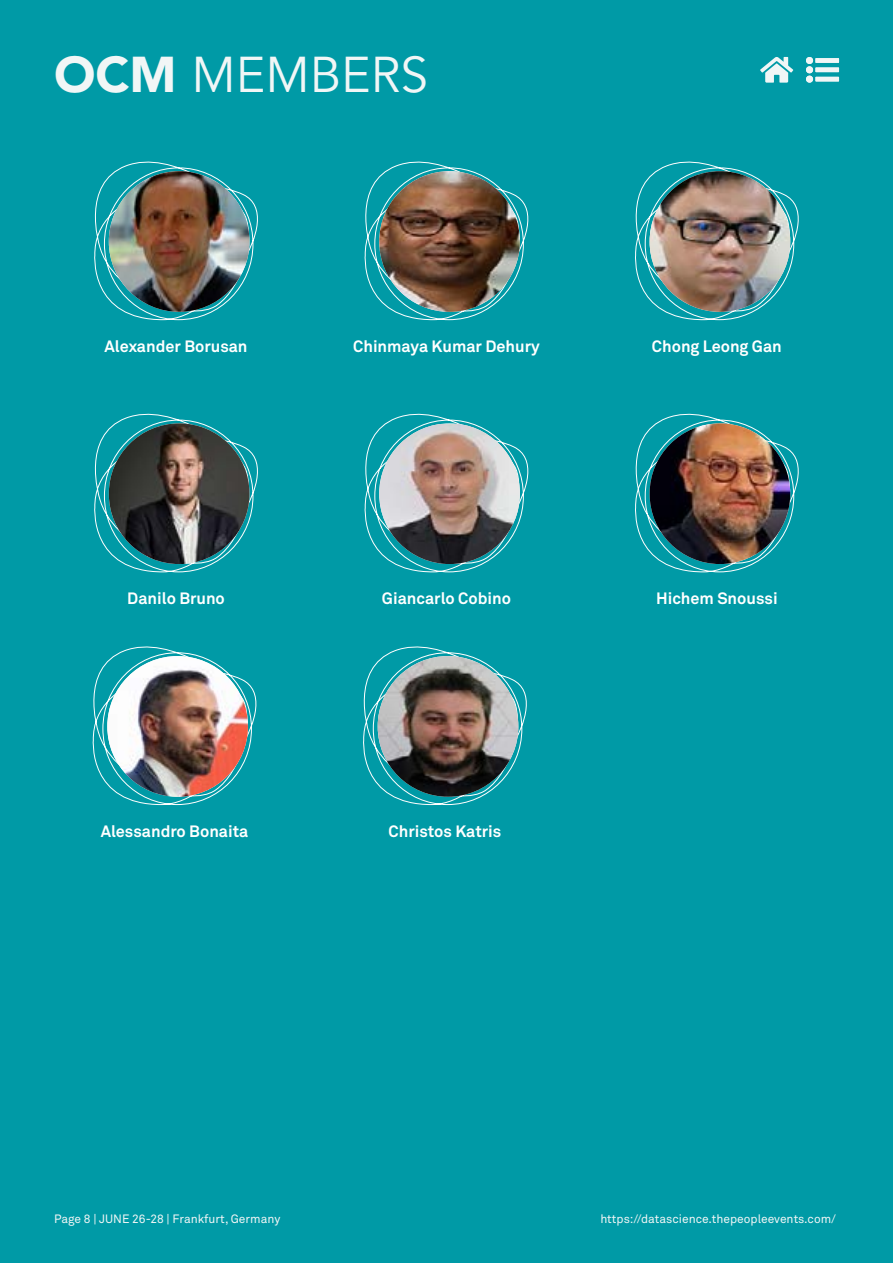
<style>
.page{position:relative;width:893px;height:1263px;background:#009aa6}
.page>*{position:absolute;margin:0;border:0;box-sizing:border-box;transform-origin:0 0}
.t1{font:49.8px "Avenir LT Std";color:#f1f6f6}
.t2{font:700 16.2px "Akkurat Pro";color:#fff}
.t3{font:12px "Akkurat Pro";color:#f1f6f6}
.s1{font-weight:900}
</style>
<div class="page">
<svg style="left:94px;top:161px;width:164px;height:160px"></svg>
<img style="left:109px;top:171px;width:140px;height:141px;border-radius:70px">
<svg style="left:635px;top:161px;width:164px;height:160px"></svg>
<img style="left:650px;top:171px;width:140px;height:141px;border-radius:70px">
<svg style="left:364px;top:161px;width:165px;height:160px"></svg>
<img style="left:379px;top:171px;width:141px;height:141px;border-radius:70px">
<svg style="left:94px;top:413px;width:164px;height:160px"></svg>
<img style="left:109px;top:423px;width:140px;height:141px;border-radius:70px">
<svg style="left:635px;top:413px;width:164px;height:160px"></svg>
<img style="left:650px;top:423px;width:140px;height:141px;border-radius:70px">
<svg style="left:364px;top:413px;width:165px;height:160px"></svg>
<img style="left:379px;top:424px;width:141px;height:140px">
<svg style="left:92px;top:646px;width:165px;height:160px"></svg>
<img style="left:107px;top:656px;width:141px;height:141px;border-radius:70px">
<svg style="left:363px;top:646px;width:164px;height:160px"></svg>
<img style="left:378px;top:656px;width:140px;height:141px;border-radius:70px">
<svg style="left:760px;top:57px;width:33px;height:26px"></svg>
<svg style="left:806px;top:57px;width:33px;height:26px"></svg>
<div style="left:806px;top:57px;width:7px;height:7px;background:#f1f6f6;border-radius:50%"></div>
<div style="left:806px;top:76px;width:7px;height:7px;background:#f1f6f6;border-radius:50%"></div>
<div style="left:806px;top:66px;width:7px;height:7px;background:#f1f6f6;border-radius:50%"></div>
<h1 class="t1" style="left:54px;top:46px;width:376px"><span class="s1">OCM</span> MEMBERS</h1>
<p class="t2" style="left:105px;top:336px;width:144px">Alexander Borusan</p>
<p class="t2" style="left:353px;top:336px;width:188px">Chinmaya Kumar Dehury</p>
<p class="t2" style="left:652px;top:336px;width:131px">Chong Leong Gan</p>
<p class="t2" style="left:127px;top:588px;width:99px">Danilo Bruno</p>
<p class="t2" style="left:382px;top:588px;width:131px">Giancarlo Cobino</p>
<p class="t2" style="left:656px;top:588px;width:123px">Hichem Snoussi</p>
<p class="t2" style="left:101px;top:821px;width:149px">Alessandro Bonaita</p>
<p class="t2" style="left:389px;top:821px;width:114px">Christos Katris</p>
<p class="t3" style="left:54px;top:1212px;width:228px">Page 8 | JUNE 26-28 | Frankfurt, Germany</p>
<p class="t3" style="left:600px;top:1212px;width:237px">https://datascience.thepeopleevents.com/</p>
</div>
